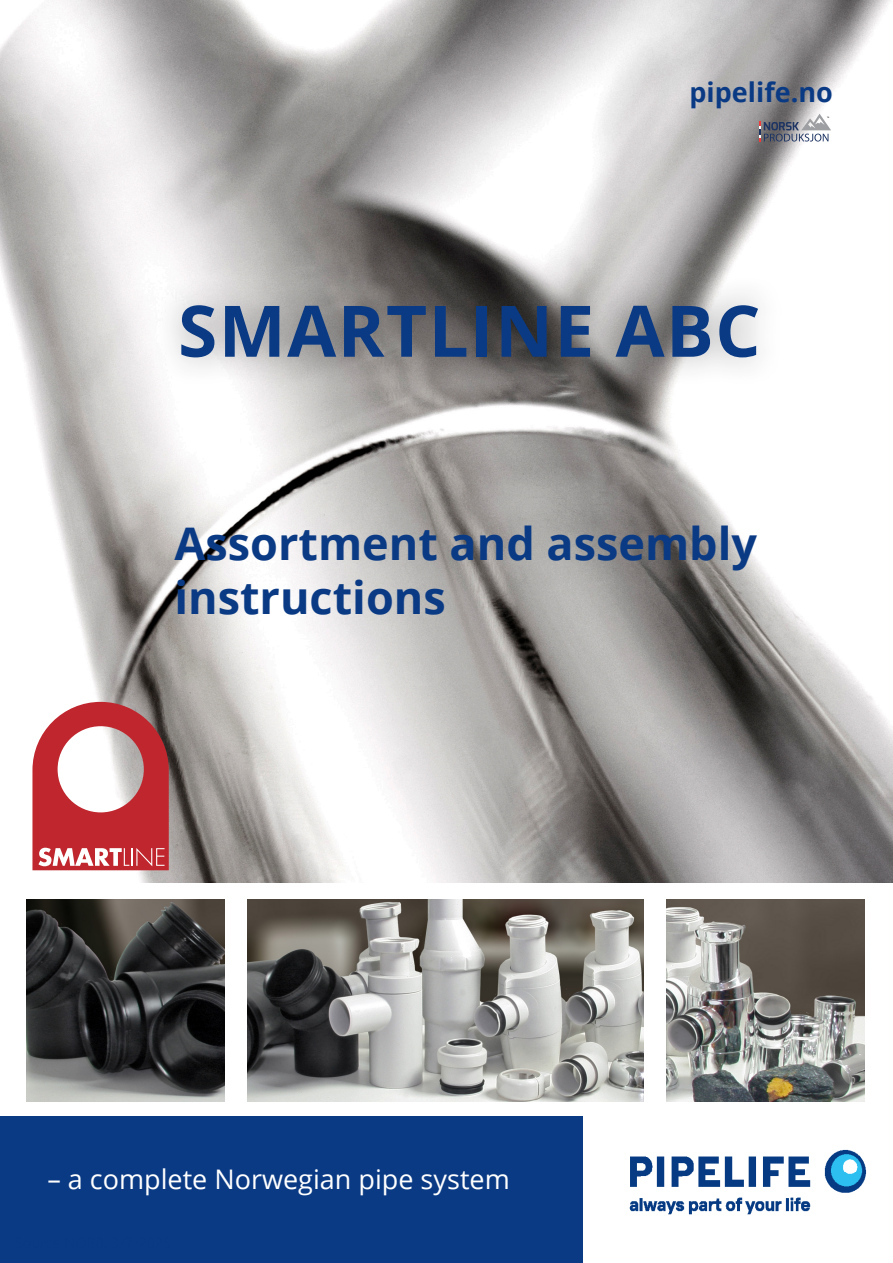
<style>
.page{position:relative;width:893px;height:1263px;background:#fff}
.page>*{position:absolute;margin:0;border:0;box-sizing:border-box;transform-origin:0 0}
.t1{font:700 71.1px "Open Sans";letter-spacing:.02em;color:#0a3a84}
.t2{font:700 45px/54px "Open Sans";color:#0a3a84}
.t3{font:27px "Open Sans";color:#fff}
.t4{font:700 27px "Open Sans";color:#0a3a84}
</style>
<div class="page">
<img style="left:26px;top:899px;width:839px;height:203px">
<img style="left:0;top:0;width:893px;height:883px">
<svg style="left:32px;top:702px;width:137px;height:168px"></svg>
<div style="left:0;top:1116px;width:583px;height:147px;background:#0a3a84"></div>
<img style="left:629px;top:1149px;width:238px;height:66px">
<div style="left:225px;top:886px;width:21px;height:217px;background:#fff"></div>
<div style="left:644px;top:889px;width:22px;height:219px;background:#fff"></div>
<div style="left:152px;top:275px;width:634px;height:113px;background:#231f20;opacity:.4"></div>
<svg style="left:759px;top:114px;width:72px;height:28px;background:#95969f"></svg>
<p class="t4" style="left:690px;top:73px;width:145px">pipelife.no</p>
<h1 class="t1" style="left:178px;top:281px;width:584px">SMARTLINE ABC</h1>
<p class="t2" style="left:174px;top:515px;width:584px">Assortment and assembly instructions</p>
<p class="t3" style="left:47px;top:1160px;width:464px">– a complete Norwegian pipe system</p>
</div>
